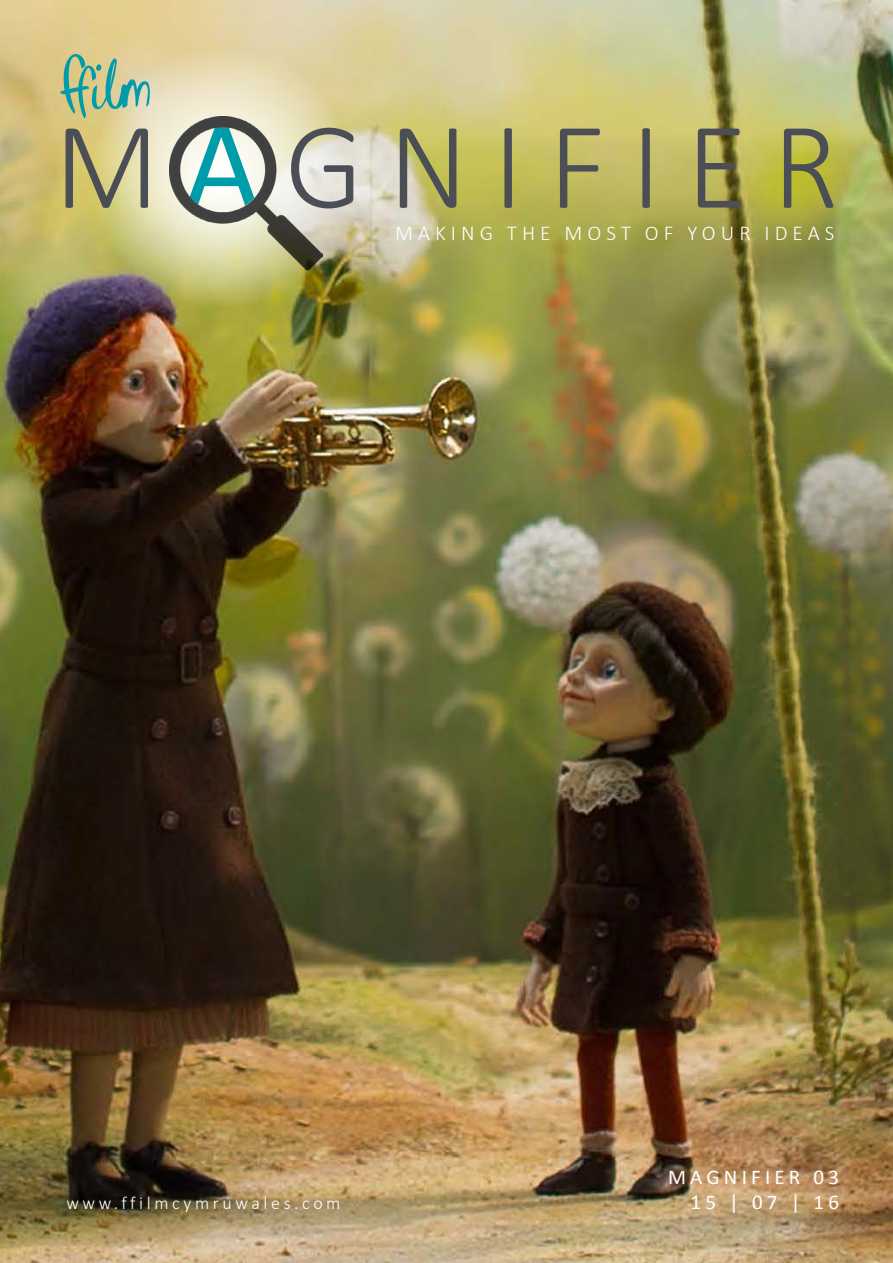
<style>
.page{position:relative;width:893px;height:1263px;background:#fff}
.page>*{position:absolute;margin:0;border:0;box-sizing:border-box;transform-origin:0 0}
.t1{font:300 124.95px "Calibri";letter-spacing:.2em;color:#4c4e55}
.t2{font:300 21.3px "Calibri";letter-spacing:.24em;color:#fff}
.t3{font:21px/25.2px "Calibri";letter-spacing:.2em;color:#fff;text-align:right}
.t4{font:300 18px "Calibri";letter-spacing:.2em;color:#fff}
.s1{font-weight:400;font-size:128.85px;color:#009ca9}
</style>
<div class="page">
<img style="left:0;top:1px;width:893px;height:1262px">
<svg style="left:91px;top:46px;width:262px;height:262px;background:#dbd4a2"></svg>
<svg style="left:60px;top:54px;width:92px;height:64px;background:#a8c19a"></svg>
<img style="left:169px;top:116px;width:153px;height:154px">
<h1 class="t1" style="left:54px;top:89px;width:786px">M<span class="s1">A</span>GNIFIER</h1>
<p class="t2" style="left:395px;top:220px;width:441px">MAKING THE MOST OF YOUR IDEAS</p>
<p class="t4" style="left:66px;top:1192px;width:276px">www.ffilmcymruwales.com</p>
<p class="t3" style="left:668px;top:1163px;width:172px">MAGNIFIER 03<br>15 | 07 | 16</p>
</div>
